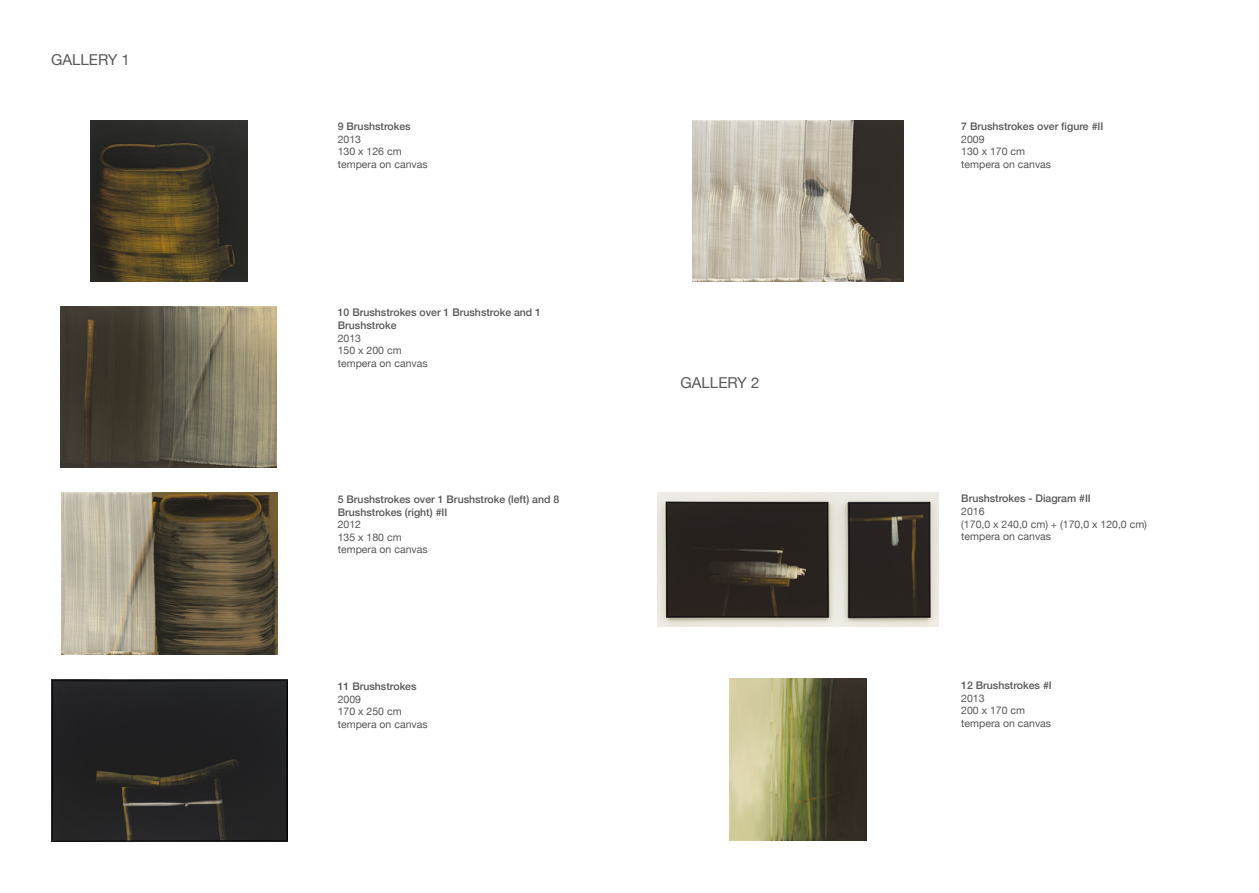
<style>
.page{position:relative;width:1259px;height:893px;background:#fff}
.page>*{position:absolute;margin:0;border:0;box-sizing:border-box;transform-origin:0 0}
.t1{font:15px "Helvetica Neue";color:#575756}
.t2{font:10.5px/12.6px "Helvetica Neue";color:#575756}
.t3{font:500 10.5px/12.6px "Helvetica Neue";color:#575756}
</style>
<div class="page">
<img style="left:91px;top:120px;width:156px;height:162px">
<img style="left:61px;top:306px;width:216px;height:162px">
<img style="left:62px;top:493px;width:215px;height:161px">
<img style="left:51px;top:680px;width:237px;height:161px">
<img style="left:692px;top:120px;width:212px;height:162px">
<img style="left:657px;top:492px;width:281px;height:134px">
<img style="left:729px;top:679px;width:137px;height:161px">
<h1 class="t1" style="left:51px;top:49px;width:80px">GALLERY 1</h1>
<p class="t3" style="left:338px;top:119px;width:74px">9 Brushstrokes</p>
<p class="t2" style="left:338px;top:133px;width:91px">2013<br>130 x 126 cm tempera on canvas</p>
<p class="t3" style="left:338px;top:306px;width:205px">10 Brushstrokes over 1 Brushstroke and 1<br>Brushstroke</p>
<p class="t2" style="left:338px;top:332px;width:91px">2013<br>150 x 200 cm tempera on canvas</p>
<p class="t3" style="left:338px;top:492px;width:223px">5 Brushstrokes over 1 Brushstroke (left) and 8<br>Brushstrokes (right) #II</p>
<p class="t2" style="left:338px;top:519px;width:91px">2012<br>135 x 180 cm tempera on canvas</p>
<p class="t3" style="left:338px;top:679px;width:80px">11 Brushstrokes</p>
<p class="t2" style="left:338px;top:693px;width:91px">2009<br>170 x 250 cm tempera on canvas</p>
<h1 class="t1" style="left:680px;top:372px;width:80px">GALLERY 2</h1>
<p class="t3" style="left:961px;top:119px;width:144px">7 Brushstrokes over figure #II</p>
<p class="t2" style="left:961px;top:133px;width:91px">2009<br>130 x 170 cm tempera on canvas</p>
<p class="t3" style="left:961px;top:492px;width:131px">Brushstrokes - Diagram #II</p>
<p class="t2" style="left:961px;top:506px;width:187px">2016<br>(170,0 x 240,0 cm) + (170,0 x 120,0 cm) tempera on canvas</p>
<p class="t3" style="left:961px;top:678px;width:92px">12 Brushstrokes #I</p>
<p class="t2" style="left:961px;top:692px;width:91px">2013<br>200 x 170 cm tempera on canvas</p>
</div>
